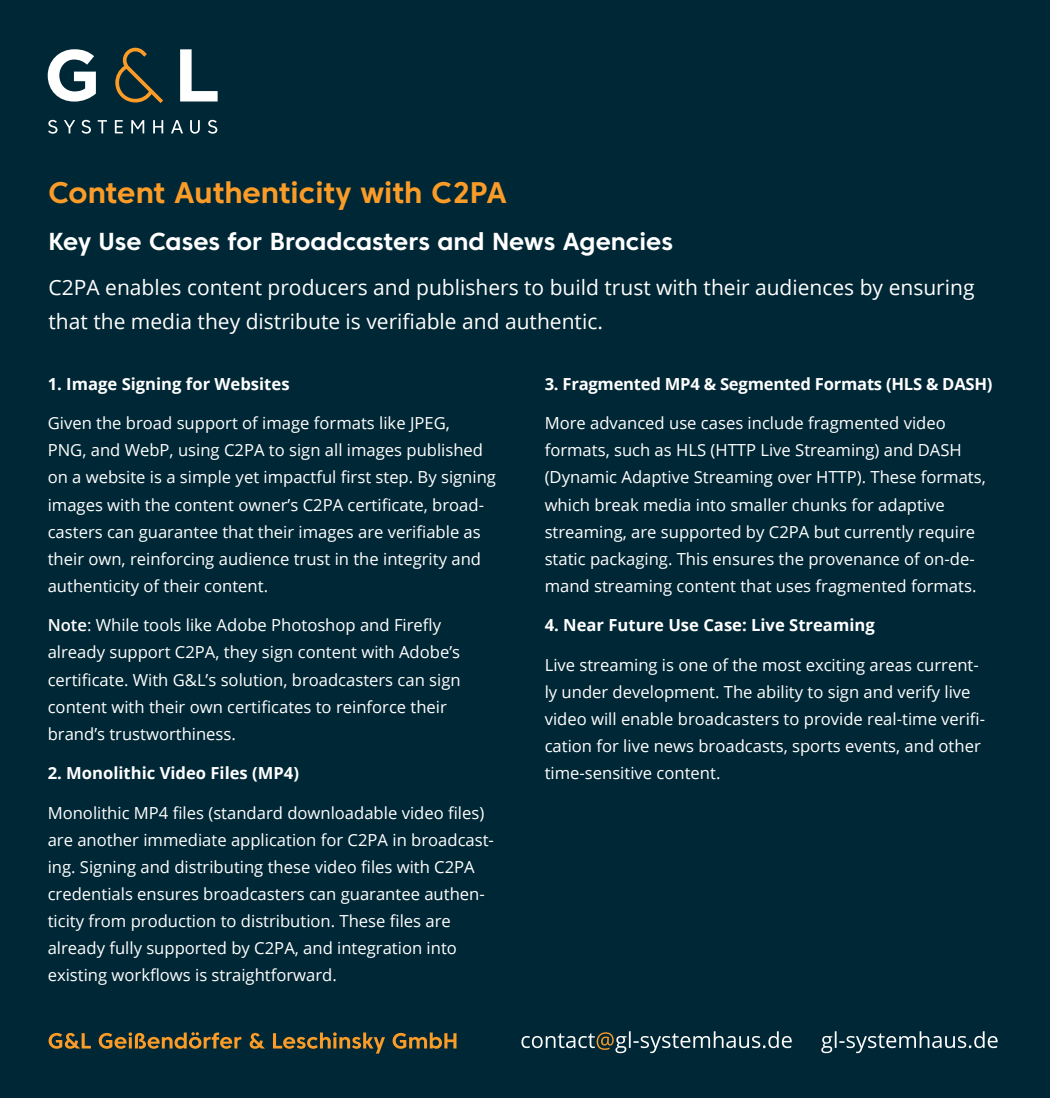
<style>
.page{position:relative;width:1050px;height:1098px;background:#002735}
.page>*{position:absolute;margin:0;border:0;box-sizing:border-box;transform-origin:0 0}
.t1{font:700 29.75px "Core Sans C 65";color:#fb9b28}
.t2{font:700 24.5px "Core Sans C 65";color:#fff}
.t3{font:21px/33.2px "Open Sans";color:#fff}
.t4{font:16.62px/27.1px "Open Sans";color:#fff}
.t5{font:700 16.62px "Open Sans";color:#fff}
.s1{font-weight:600}
</style>
<div class="page">
<svg style="left:180px;top:49px;width:38px;height:52px"></svg>
<svg style="left:115px;top:48px;width:48px;height:55px"></svg>
<svg style="left:48px;top:49px;width:48px;height:53px"></svg>
<svg style="left:48px;top:120px;width:10px;height:14px"></svg>
<svg style="left:64px;top:120px;width:11px;height:13px"></svg>
<svg style="left:82px;top:120px;width:9px;height:14px"></svg>
<svg style="left:98px;top:120px;width:9px;height:13px"></svg>
<svg style="left:115px;top:120px;width:8px;height:13px"></svg>
<svg style="left:131px;top:120px;width:13px;height:13px"></svg>
<svg style="left:153px;top:120px;width:10px;height:13px"></svg>
<svg style="left:171px;top:120px;width:12px;height:13px"></svg>
<svg style="left:190px;top:120px;width:10px;height:14px"></svg>
<svg style="left:208px;top:120px;width:9px;height:14px"></svg>
<svg style="left:49px;top:1032px;width:408px;height:21px"></svg>
<svg style="left:821px;top:1031px;width:177px;height:22px"></svg>
<svg style="left:521px;top:1031px;width:271px;height:22px"></svg>
<p class="t1" style="left:49px;top:174px;width:460px">Content Authenticity with C2PA</p>
<p class="t2" style="left:49px;top:226px;width:626px">Key Use Cases for Broadcasters and News Agencies</p>
<p class="t3" style="left:49px;top:271px;width:927px">C2PA enables content producers and publishers to build trust with their audiences by ensuring that the media they distribute is verifiable and authentic.</p>
<p class="t5" style="left:48px;top:372px;width:243px">1. Image Signing for Websites</p>
<p class="t4" style="left:48px;top:409px;width:450px">Given the broad support of image formats like JPEG,<br>PNG, and WebP, using C2PA to sign all images published on a website is a simple yet impactful first step. By signing images with the content owner’s C2PA certificate, broad&shy;casters can guarantee that their images are verifiable as their own, reinforcing audience trust in the integrity and authenticity of their content.</p>
<p class="t4" style="left:48px;top:611px;width:414px"><span class="s1">Note</span>: While tools like Adobe Photoshop and Firefly already support C2PA, they sign content with Adobe’s certificate. With G&amp;L’s solution, broadcasters can sign content with their own certificates to reinforce their brand’s trustworthiness.</p>
<p class="t5" style="left:48px;top:761px;width:253px">2. Monolithic Video Files (MP4)</p>
<p class="t4" style="left:48px;top:798px;width:448px">Monolithic MP4 files (standard downloadable video files) are another immediate application for C2PA in broadcast&shy;ing. Signing and distributing these video files with C2PA credentials ensures broadcasters can guarantee authen&shy;ticity from production to distribution. These files are already fully supported by C2PA, and integration into existing workflows is straightforward.</p>
<p class="t5" style="left:545px;top:372px;width:449px">3. Fragmented MP4 &amp; Segmented Formats (HLS &amp; DASH)</p>
<p class="t4" style="left:545px;top:409px;width:443px">More advanced use cases include fragmented video formats, such as HLS (HTTP Live Streaming) and DASH (Dynamic Adaptive Streaming over HTTP). These formats, which break media into smaller chunks for adaptive streaming, are supported by C2PA but currently require static packaging. This ensures the provenance of on-de&shy;mand streaming content that uses fragmented formats.</p>
<p class="t5" style="left:545px;top:613px;width:332px">4. Near Future Use Case: Live Streaming</p>
<p class="t4" style="left:545px;top:651px;width:442px">Live streaming is one of the most exciting areas current&shy;ly under development. The ability to sign and verify live video will enable broadcasters to provide real-time verifi&shy;cation for live news broadcasts, sports events, and other time-sensitive content.</p>
</div>
